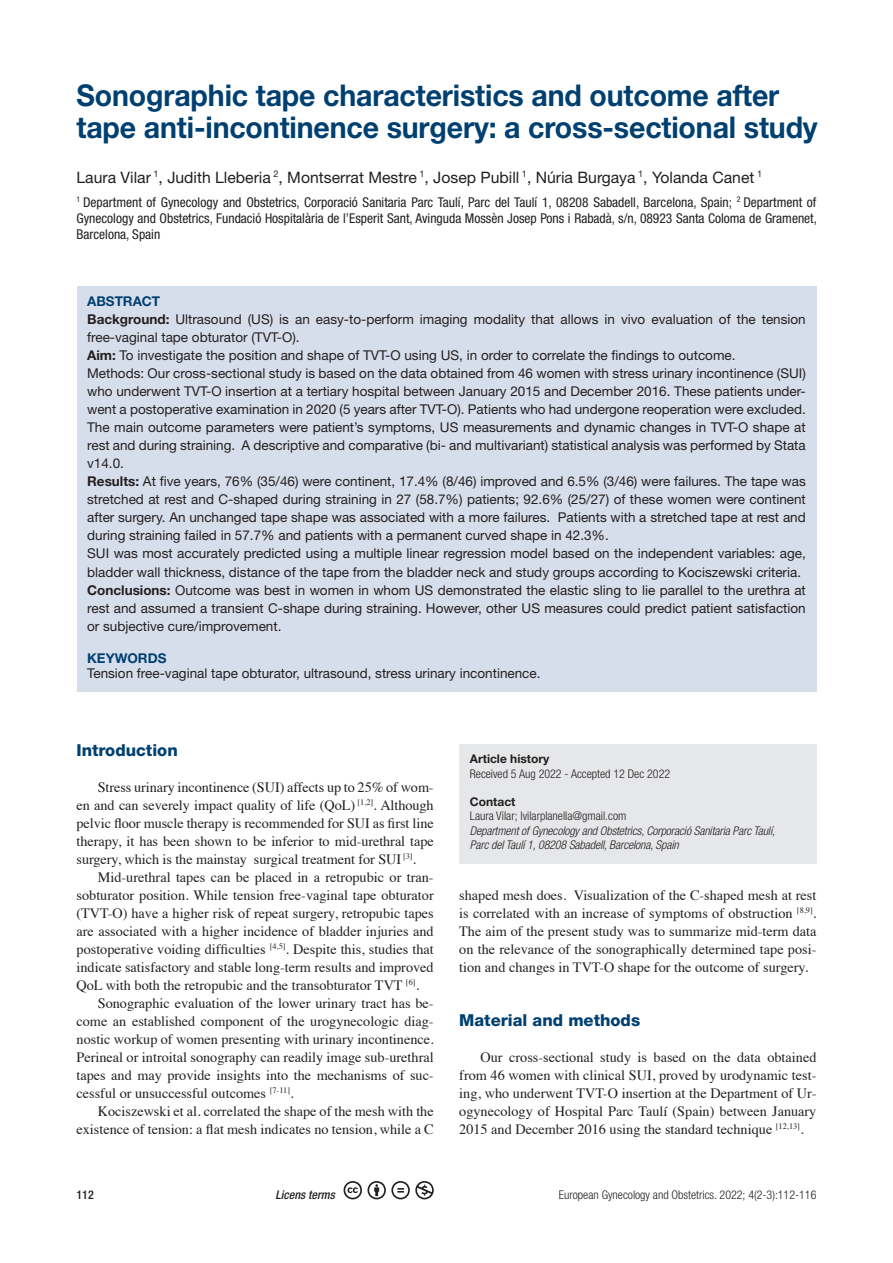
<style>
.page{position:relative;width:893px;height:1263px;background:#fff}
.page>*{position:absolute;margin:0;border:0;box-sizing:border-box;transform-origin:0 0}
.t1{font:700 30px/31.5px "Helvetica Neue LT Std";letter-spacing:-.005em;color:#004071;scale:.95 1}
.liv1{font:800 16.5px "Helvetica Neue LT Std";color:#004071}
.t2{font:15.75px "Helvetica Neue LT Std";color:#231f20}
.txt{font:14.25px/18px "Times";color:#231f20;text-align:justify}
.t3{font:13.5px/18px "Helvetica Neue LT Std";color:#231f20;text-align:justify}
.t4{font:condensed 13.5px/16.2px "Helvetica Neue LT Std";color:#231f20;text-align:justify}
.t5{font:700 13.5px "Helvetica Neue LT Std";color:#004071}
.t6{font:300 condensed 12px "Helvetica Neue LT Std";color:#231f20}
.t7{font:italic 300 condensed 12px/14.2px "Helvetica Neue LT Std";letter-spacing:-.01em;color:#231f20}
.t8{font:700 12px "Helvetica Neue LT Std";color:#231f20}
.t9{font:italic 500 condensed 12px "Helvetica Neue LT Std";color:#231f20}
.t10{font:500 condensed 12px "Helvetica Neue LT Std";color:#231f20}
.s1{font-weight:700}
</style>
<div class="page">
<div style="left:77px;top:286px;width:739px;height:405px;background:#d7deeb"></div>
<svg style="left:344px;top:1181px;width:90px;height:18px"></svg>
<div style="left:459px;top:744px;width:357px;height:119px;background:#e6e7e9"></div>
<p class="t1" style="left:77px;top:79px;width:782px">Sonographic tape characteristics and outcome after tape anti-incontinence surgery: a cross-sectional study</p>
<p class="t2" style="left:77px;top:168px;width:687px">Laura Vilar <sup>1</sup>, Judith Lleberia <sup>2</sup>, Montserrat Mestre <sup>1</sup>, Josep Pubill <sup>1</sup>, Núria Burgaya <sup>1</sup>, Yolanda Canet <sup>1</sup></p>
<p class="t4" style="left:77px;top:194px;width:742px"><sup>1</sup> Department of Gynecology and Obstetrics, Corporació Sanitaria Parc Taulí, Parc del Taulí 1, 08208 Sabadell, Barcelona, Spain; <sup>2</sup> Department of Gynecology and Obstetrics, Fundació Hospitalària de l’Esperit Sant, Avinguda Mossèn Josep Pons i Rabadà, s/n, 08923 Santa Coloma de Gramenet, Barcelona, Spain</p>
<p class="t5" style="left:87px;top:293px;width:75px">ABSTRACT</p>
<p class="t3" style="left:87px;top:310px;width:720px"><span class="s1">Background:</span> Ultrasound (US) is an easy-to-perform imaging modality that allows in vivo evaluation of the tension free-vaginal tape obturator (TVT-O).</p>
<p class="t3" style="left:87px;top:346px;width:650px"><span class="s1">Aim:</span> To investigate the position and shape of TVT-O using US, in order to correlate the findings to outcome.</p>
<p class="t3" style="left:87px;top:364px;width:720px">Methods: Our cross-sectional study is based on the data obtained from 46 women with stress urinary incontinence (SUI) who underwent TVT-O insertion at a tertiary hospital between January 2015 and December 2016. These patients under&shy;went a postoperative examination in 2020 (5 years after TVT-O). Patients who had undergone reoperation were excluded.<br>The main outcome parameters were patient’s symptoms, US measurements and dynamic changes in TVT-O shape at rest and during straining. A descriptive and comparative (bi- and multivariant) statistical analysis was performed by Stata v14.0.</p>
<p class="t3" style="left:87px;top:472px;width:720px"><span class="s1">Results:</span> At five years, 76% (35/46) were continent, 17.4% (8/46) improved and 6.5% (3/46) were failures. The tape was stretched at rest and C-shaped during straining in 27 (58.7%) patients; 92.6% (25/27) of these women were continent after surgery. An unchanged tape shape was associated with a more failures. Patients with a stretched tape at rest and during straining failed in 57.7% and patients with a permanent curved shape in 42.3%.</p>
<p class="t3" style="left:87px;top:544px;width:720px">SUI was most accurately predicted using a multiple linear regression model based on the independent variables: age, bladder wall thickness, distance of the tape from the bladder neck and study groups according to Kociszewski criteria.</p>
<p class="t3" style="left:87px;top:580px;width:720px"><span class="s1">Conclusions:</span> Outcome was best in women in whom US demonstrated the elastic sling to lie parallel to the urethra at rest and assumed a transient C-shape during straining. However, other US measures could predict patient satisfaction or subjective cure/improvement.</p>
<p class="t5" style="left:87px;top:650px;width:81px">KEYWORDS</p>
<p class="t3" style="left:87px;top:664px;width:455px">Tension free-vaginal tape obturator, ultrasound, stress urinary incontinence.</p>
<p class="liv1" style="left:77px;top:740px;width:103px">Introduction</p>
<p class="txt" style="left:77px;top:777px;width:359px;text-indent:21px">Stress urinary incontinence (SUI) affects up to 25% of wom&shy;en and can severely impact quality of life (QoL) <sup>[1,2]</sup>. Although pelvic floor muscle therapy is recommended for SUI as first line therapy, it has been shown to be inferior to mid-urethral tape surgery, which is the mainstay surgical treatment for SUI <sup>[3]</sup>.</p>
<p class="txt" style="left:77px;top:867px;width:359px;text-indent:21px">Mid-urethral tapes can be placed in a retropubic or tran&shy;sobturator position. While tension free-vaginal tape obturator (TVT-O) have a higher risk of repeat surgery, retropubic tapes are associated with a higher incidence of bladder injuries and postoperative voiding difficulties <sup>[4,5]</sup>. Despite this, studies that indicate satisfactory and stable long-term results and improved QoL with both the retropubic and the transobturator TVT <sup>[6]</sup>.</p>
<p class="txt" style="left:77px;top:993px;width:359px;text-indent:21px">Sonographic evaluation of the lower urinary tract has be&shy;come an established component of the urogynecologic diag&shy;nostic workup of women presenting with urinary incontinence.<br>Perineal or introital sonography can readily image sub-urethral tapes and may provide insights into the mechanisms of suc&shy;cessful or unsuccessful outcomes <sup>[7-11]</sup>.</p>
<p class="txt" style="left:77px;top:1101px;width:359px;text-align:right">Kociszewski et al. correlated the shape of the mesh with the existence of tension: a flat mesh indicates no tension, while a C</p>
<p class="t8" style="left:470px;top:752px;width:81px">Article history</p>
<p class="t6" style="left:470px;top:766px;width:202px">Received 5 Aug 2022 - Accepted 12 Dec 2022</p>
<p class="t8" style="left:470px;top:794px;width:47px">Contact</p>
<p class="t6" style="left:470px;top:809px;width:158px">Laura Vilar; lvilarplanella@gmail.com</p>
<p class="t7" style="left:470px;top:823px;width:307px">Department of Gynecology and Obstetrics, Corporació Sanitaria Parc Taulí,<br>Parc del Taulí 1, 08208 Sabadell, Barcelona, Spain</p>
<p class="txt" style="left:459px;top:885px;width:359px">shaped mesh does. Visualization of the C-shaped mesh at rest is correlated with an increase of symptoms of obstruction <sup>[8,9]</sup>.<br>The aim of the present study was to summarize mid-term data on the relevance of the sonographically determined tape posi&shy;tion and changes in TVT-O shape for the outcome of surgery.</p>
<p class="liv1" style="left:459px;top:1010px;width:182px">Material and methods</p>
<p class="txt" style="left:459px;top:1047px;width:359px;text-indent:21px">Our cross-sectional study is based on the data obtained from 46 women with clinical SUI, proved by urodynamic test&shy;ing, who underwent TVT-O insertion at the Department of Ur&shy;ogynecology of Hospital Parc Taulí (Spain) between January 2015 and December 2016 using the standard technique <sup>[12,13]</sup>.</p>
<p class="t10" style="left:77px;top:1187px;width:19px">112</p>
<p class="t9" style="left:276px;top:1187px;width:61px">Licens terms</p>
<p class="t6" style="left:559px;top:1188px;width:259px">European Gynecology and Obstetrics. 2022; 4(2-3):112-116</p>
</div>
